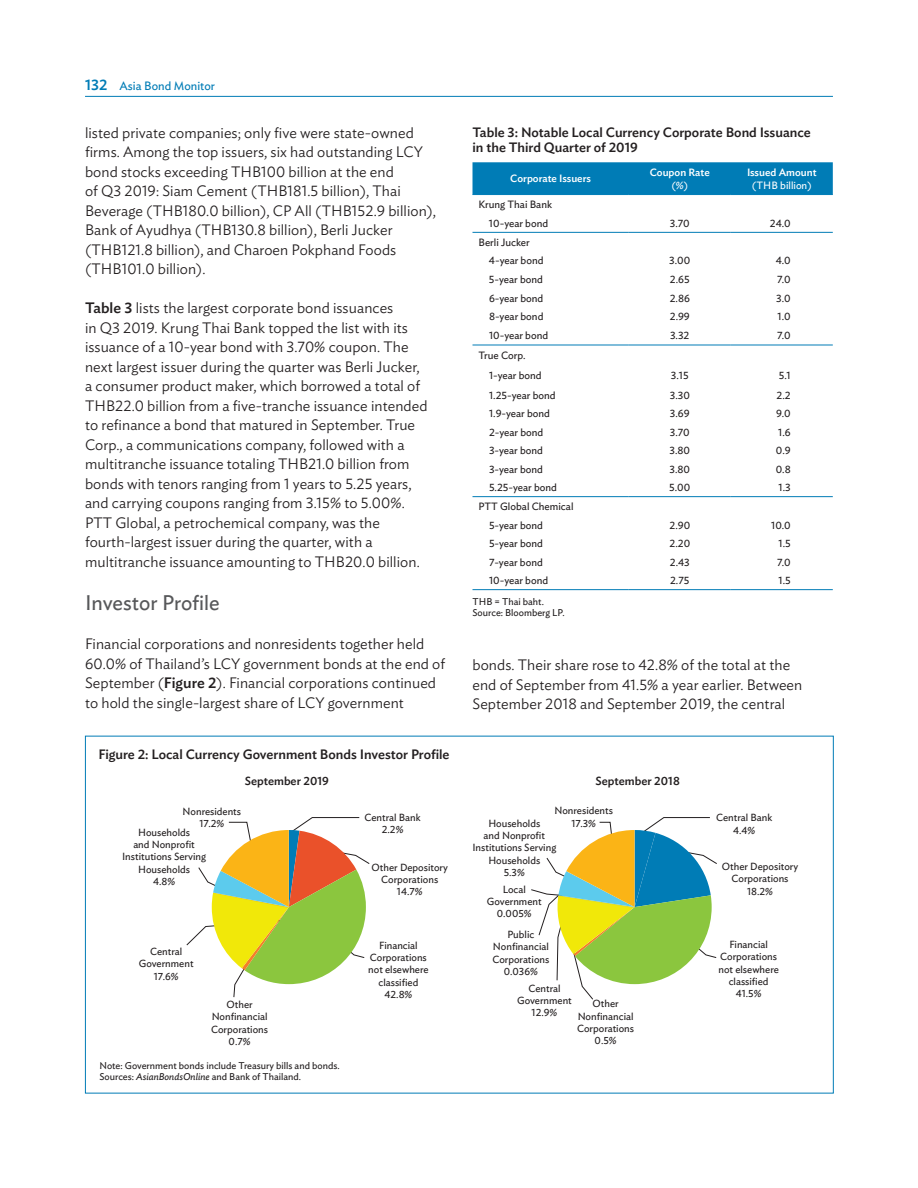
<style>
.page{position:relative;width:918px;height:1188px;background:#fff}
.page>*{position:absolute;margin:0;border:0;box-sizing:border-box;transform-origin:0 0}
.t1{font:21px "Ideal Sans";letter-spacing:-.005em;color:#57585a}
.t2{font:300 15px/19.5px "Ideal Sans";letter-spacing:.005em;color:#231f20}
.t3{font:500 13.5px/15px "Ideal Sans";color:#231f20}
.t4{font:12px "Ideal Sans";color:#007cb6}
.t5{font:500 11.7px "Ideal Sans";color:#231f20}
.t6{font:10.5px/18.6px "Ideal Sans";color:#231f20}
.t7{font:500 10.5px "Ideal Sans";color:#fff}
.t8{font:10.5px "Ideal Sans";color:#fff}
.t9{font:10.35px/12.3px "Ideal Sans";color:#231f20;text-align:center}
.t10{font:9.75px/11.7px "Ideal Sans";color:#231f20}
.s1{font-weight:500;font-size:15px}
.s2{font-weight:500}
.s3{font-style:italic}
</style>
<div class="page">
<hr style="left:85px;top:96px;width:748px;height:1px;background:#007cb6">
<div style="left:472px;top:162px;width:361px;height:32px;background:#007cb6"></div>
<hr style="left:472px;top:194px;width:157px;height:1px;background:#007cb6">
<hr style="left:629px;top:194px;width:102px;height:1px;background:#007cb6">
<hr style="left:472px;top:232px;width:157px;height:1px;background:#007cb6">
<hr style="left:629px;top:232px;width:102px;height:1px;background:#007cb6">
<hr style="left:472px;top:345px;width:157px;height:1px;background:#007cb6">
<hr style="left:629px;top:345px;width:102px;height:1px;background:#007cb6">
<hr style="left:472px;top:496px;width:157px;height:1px;background:#007cb6">
<hr style="left:629px;top:496px;width:102px;height:1px;background:#007cb6">
<hr style="left:731px;top:194px;width:102px;height:1px;background:#007cb6">
<hr style="left:731px;top:232px;width:102px;height:1px;background:#007cb6">
<hr style="left:731px;top:345px;width:102px;height:1px;background:#007cb6">
<hr style="left:731px;top:496px;width:102px;height:1px;background:#007cb6">
<hr style="left:472px;top:589px;width:157px;height:1px;background:#007cb6">
<hr style="left:629px;top:589px;width:102px;height:1px;background:#007cb6">
<hr style="left:731px;top:589px;width:102px;height:1px;background:#007cb6">
<svg style="left:186px;top:817px;width:184px;height:181px"></svg>
<svg style="left:531px;top:817px;width:186px;height:183px"></svg>
<p class="t4" style="left:85px;top:76px;width:131px"><span class="s1">132</span> Asia Bond Monitor</p>
<p class="t2" style="left:85px;top:122px;width:353px">listed private companies; only five were state-owned firms. Among the top issuers, six had outstanding LCY bond stocks exceeding THB100 billion at the end<br>of Q3 2019: Siam Cement (THB181.5 billion), Thai Beverage (THB180.0 billion), CP All (THB152.9 billion), Bank of Ayudhya (THB130.8 billion), Berli Jucker (THB121.8 billion), and Charoen Pokphand Foods (THB101.0 billion).</p>
<p class="t2" style="left:85px;top:297px;width:344px"><span class="s2">Table 3</span> lists the largest corporate bond issuances<br>in Q3 2019. Krung Thai Bank topped the list with its issuance of a 10-year bond with 3.70% coupon. The next largest issuer during the quarter was Berli Jucker, a consumer product maker, which borrowed a total of THB22.0 billion from a five-tranche issuance intended to refinance a bond that matured in September. True Corp., a communications company, followed with a multitranche issuance totaling THB21.0 billion from bonds with tenors ranging from 1 years to 5.25 years, and carrying coupons ranging from 3.15% to 5.00%.<br>PTT Global, a petrochemical company, was the fourth-largest issuer during the quarter, with a multitranche issuance amounting to THB20.0 billion.</p>
<h1 class="t1" style="left:85px;top:587px;width:136px">Investor Profile</h1>
<p class="t2" style="left:85px;top:633px;width:362px">Financial corporations and nonresidents together held 60.0% of Thailand’s LCY government bonds at the end of September (<span class="s2">Figure 2</span>). Financial corporations continued to hold the single-largest share of LCY government</p>
<p class="t3" style="left:98px;top:746px;width:353px">Figure 2: Local Currency Government Bonds Investor Profile</p>
<p class="t3" style="left:472px;top:124px;width:340px">Table 3: Notable Local Currency Corporate Bond Issuance in the Third Quarter of 2019</p>
<p class="t7" style="left:510px;top:171px;width:82px">Corporate Issuers</p>
<p class="t7" style="left:747px;top:164px;width:71px">Issued Amount</p>
<p class="t8" style="left:752px;top:177px;width:61px">(THB billion)</p>
<p class="t7" style="left:650px;top:164px;width:62px">Coupon Rate</p>
<p class="t8" style="left:671px;top:177px;width:18px">(%)</p>
<p class="t6" style="left:489px;top:194px;width:65px;text-indent:-10px">Krung Thai Bank<br>10-year bond</p>
<p class="t6" style="left:489px;top:232px;width:56px;text-indent:-10px">Berli Jucker<br>4-year bond</p>
<p class="t6" style="left:670px;top:213px;width:22px">3.70</p>
<p class="t6" style="left:770px;top:213px;width:22px">24.0</p>
<p class="t6" style="left:669px;top:251px;width:23px">3.00</p>
<p class="t6" style="left:776px;top:251px;width:17px">4.0</p>
<p class="t6" style="left:489px;top:269px;width:56px">5-year bond</p>
<p class="t6" style="left:670px;top:269px;width:21px">2.65</p>
<p class="t6" style="left:777px;top:269px;width:15px">7.0</p>
<p class="t6" style="left:489px;top:288px;width:56px">6-year bond</p>
<p class="t6" style="left:670px;top:288px;width:22px">2.86</p>
<p class="t6" style="left:776px;top:288px;width:16px">3.0</p>
<p class="t6" style="left:489px;top:306px;width:56px">8-year bond</p>
<p class="t6" style="left:670px;top:306px;width:22px">2.99</p>
<p class="t6" style="left:778px;top:306px;width:15px">1.0</p>
<p class="t6" style="left:489px;top:326px;width:61px">10-year bond</p>
<p class="t6" style="left:670px;top:326px;width:21px">3.32</p>
<p class="t6" style="left:777px;top:326px;width:15px">7.0</p>
<p class="t6" style="left:489px;top:345px;width:54px;line-height:20px;text-indent:-10px">True Corp.<br>1-year bond</p>
<p class="t6" style="left:671px;top:366px;width:19px">3.15</p>
<p class="t6" style="left:779px;top:366px;width:14px">5.1</p>
<p class="t6" style="left:489px;top:385px;width:68px">1.25-year bond</p>
<p class="t6" style="left:670px;top:385px;width:22px">3.30</p>
<p class="t6" style="left:777px;top:385px;width:16px">2.2</p>
<p class="t6" style="left:489px;top:403px;width:62px">1.9-year bond</p>
<p class="t6" style="left:670px;top:403px;width:21px">3.69</p>
<p class="t6" style="left:776px;top:403px;width:16px">9.0</p>
<p class="t6" style="left:489px;top:422px;width:56px">2-year bond</p>
<p class="t6" style="left:670px;top:422px;width:22px">3.70</p>
<p class="t6" style="left:778px;top:422px;width:14px">1.6</p>
<p class="t6" style="left:489px;top:441px;width:56px">3-year bond</p>
<p class="t6" style="left:670px;top:441px;width:22px">3.80</p>
<p class="t6" style="left:776px;top:441px;width:16px">0.9</p>
<p class="t6" style="left:489px;top:459px;width:56px">3-year bond</p>
<p class="t6" style="left:670px;top:459px;width:22px">3.80</p>
<p class="t6" style="left:776px;top:459px;width:17px">0.8</p>
<p class="t6" style="left:489px;top:478px;width:70px">5.25-year bond</p>
<p class="t6" style="left:669px;top:478px;width:23px">5.00</p>
<p class="t6" style="left:779px;top:478px;width:14px">1.3</p>
<p class="t6" style="left:489px;top:496px;width:86px;text-indent:-10px">PTT Global Chemical<br>5-year bond</p>
<p class="t6" style="left:669px;top:515px;width:22px">2.90</p>
<p class="t6" style="left:771px;top:515px;width:21px">10.0</p>
<p class="t6" style="left:489px;top:534px;width:56px">5-year bond</p>
<p class="t6" style="left:669px;top:534px;width:22px">2.20</p>
<p class="t6" style="left:778px;top:534px;width:14px">1.5</p>
<p class="t6" style="left:489px;top:552px;width:55px">7-year bond</p>
<p class="t6" style="left:670px;top:552px;width:22px">2.43</p>
<p class="t6" style="left:777px;top:552px;width:15px">7.0</p>
<p class="t6" style="left:489px;top:571px;width:61px">10-year bond</p>
<p class="t6" style="left:670px;top:571px;width:21px">2.75</p>
<p class="t6" style="left:778px;top:571px;width:14px">1.5</p>
<p class="t10" style="left:472px;top:595px;width:94px">THB = Thai baht.<br>Source: Bloomberg LP.</p>
<p class="t2" style="left:473px;top:654px;width:331px">bonds. Their share rose to 42.8% of the total at the end of September from 41.5% a year earlier. Between<br>September 2018 and September 2019, the central</p>
<p class="t5" style="left:245px;top:771px;width:86px">September 2019</p>
<p class="t5" style="left:595px;top:771px;width:86px">September 2018</p>
<p class="t9" style="left:183px;top:805px;width:60px">Nonresidents<br>17.2%</p>
<p class="t9" style="left:122px;top:825px;width:85px">Households<br>and Nonprofit<br>Institutions Serving<br>Households<br>4.8%</p>
<p class="t9" style="left:139px;top:944px;width:56px">Central<br>Government<br>17.6%</p>
<p class="t9" style="left:211px;top:997px;width:58px">Other<br>Nonfinancial<br>Corporations<br>0.7%</p>
<p class="t10" style="left:99px;top:1059px;width:242px">Note: Government bonds include Treasury bills and bonds.<br>Sources: <span class="s3">AsianBondsOnline</span> and Bank of Thailand.</p>
<p class="t9" style="left:365px;top:810px;width:58px">Central Bank<br>2.2%</p>
<p class="t9" style="left:372px;top:860px;width:78px">Other Depository<br>Corporations<br>14.7%</p>
<p class="t9" style="left:368px;top:938px;width:62px">Financial<br>Corporations not elsewhere classified<br>42.8%</p>
<p class="t9" style="left:554px;top:804px;width:60px">Nonresidents</p>
<p class="t9" style="left:488px;top:816px;width:53px">Households</p>
<p class="t9" style="left:571px;top:816px;width:26px">17.3%</p>
<p class="t9" style="left:472px;top:829px;width:85px">and Nonprofit<br>Institutions Serving<br>Households<br>5.3%</p>
<p class="t9" style="left:487px;top:882px;width:56px">Local<br>Government<br>0.005%</p>
<p class="t9" style="left:492px;top:927px;width:58px">Public<br>Nonfinancial<br>Corporations<br>0.036%</p>
<p class="t9" style="left:517px;top:981px;width:56px">Central<br>Government<br>12.9%</p>
<p class="t9" style="left:577px;top:997px;width:58px">Other<br>Nonfinancial<br>Corporations<br>0.5%</p>
<p class="t9" style="left:716px;top:811px;width:58px">Central Bank<br>4.4%</p>
<p class="t9" style="left:722px;top:860px;width:78px">Other Depository<br>Corporations<br>18.2%</p>
<p class="t9" style="left:718px;top:937px;width:62px">Financial<br>Corporations not elsewhere classified<br>41.5%</p>
</div>
